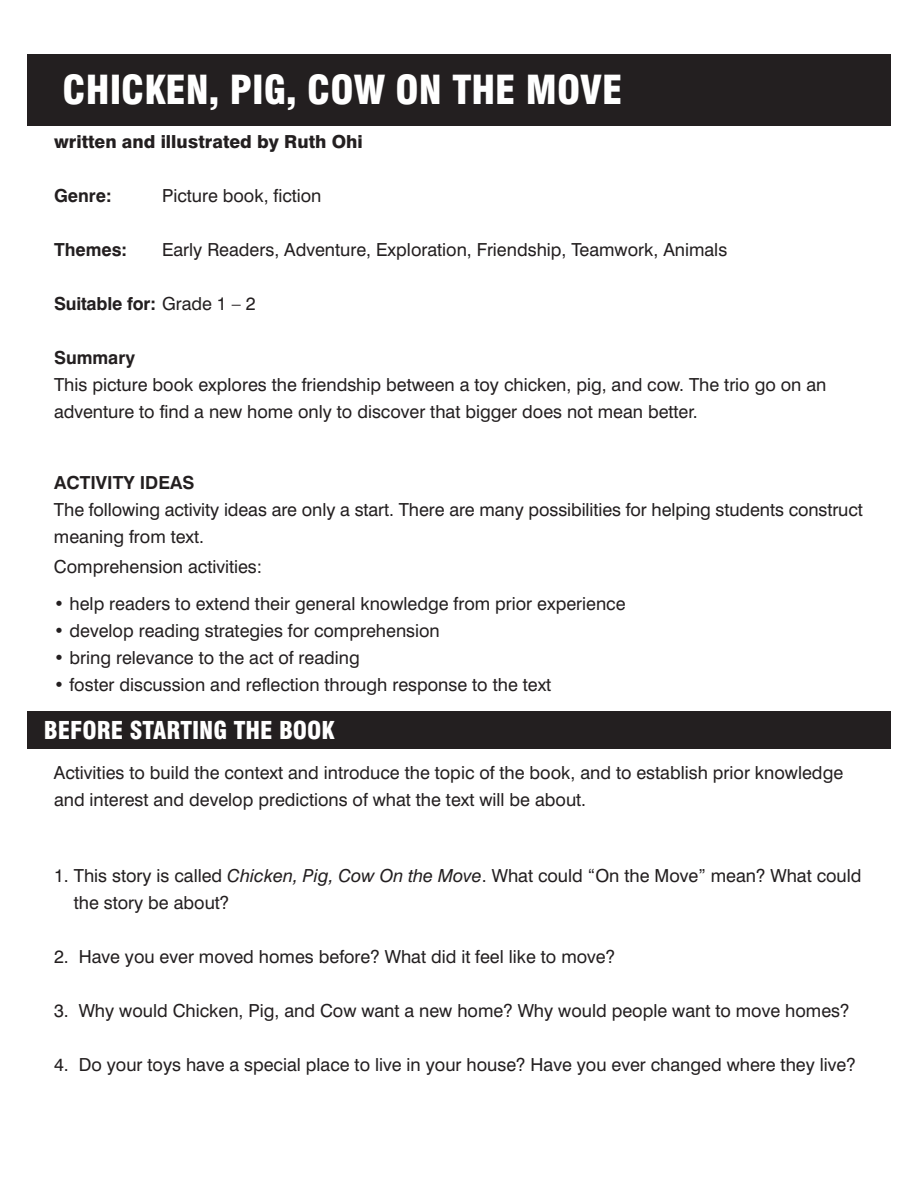
<style>
.page{position:relative;width:918px;height:1188px;background:#fff}
.page>*{position:absolute;margin:0;border:0;box-sizing:border-box;transform-origin:0 0}
.t1{font:900 condensed 39px "Swiss 721 BT";color:#fff}
.t2{font:900 condensed 24px "Swiss 721 BT";color:#fff}
.t3{font:18px/27px "Swiss 721 BT";color:#231f20}
.t4{font:700 18px "Swiss 721 BT";color:#231f20}
.t5{font:800 18px "Swiss 721 BT";color:#231f20}
.s1{font-weight:400}
.s2{font-style:italic}
</style>
<div class="page">
<div style="left:27px;top:711px;width:864px;height:37px;background:#231f20"></div>
<div style="left:27px;top:54px;width:864px;height:72px;background:#231f20"></div>
<h1 class="t1" style="left:63px;top:74px;width:561px">CHICKEN, PIG, COW ON THE MOVE</h1>
<p class="t5" style="left:54px;top:135px;width:310px">written and illustrated by Ruth Ohi</p>
<p class="t4" style="left:54px;top:189px;width:59px">Genre:</p>
<p class="t3" style="left:162px;top:184px;width:161px">Picture book, fiction</p>
<p class="t4" style="left:54px;top:243px;width:75px">Themes:</p>
<p class="t3" style="left:162px;top:238px;width:567px">Early Readers, Adventure, Exploration, Friendship, Teamwork, Animals</p>
<p class="t4" style="left:54px;top:297px;width:203px">Suitable for: <span class="s1">Grade 1 – 2</span></p>
<p class="t4" style="left:54px;top:351px;width:83px">Summary</p>
<p class="t3" style="left:54px;top:373px;width:774px">This picture book explores the friendship between a toy chicken, pig, and cow. The trio go on an adventure to find a new home only to discover that bigger does not mean better.</p>
<p class="t4" style="left:54px;top:476px;width:142px">ACTIVITY IDEAS</p>
<p class="t3" style="left:54px;top:497px;width:810px">The following activity ideas are only a start. There are many possibilities for helping students construct meaning from text.</p>
<p class="t3" style="left:54px;top:554px;width:210px">Comprehension activities:</p>
<p class="t3" style="left:54px;top:592px;width:573px">• help readers to extend their general knowledge from prior experience</p>
<p class="t3" style="left:54px;top:619px;width:387px">• develop reading strategies for comprehension</p>
<p class="t3" style="left:54px;top:646px;width:307px">• bring relevance to the act of reading</p>
<p class="t3" style="left:54px;top:673px;width:499px">• foster discussion and reflection through response to the text</p>
<h2 class="t2" style="left:44px;top:721px;width:292px">BEFORE STARTING THE BOOK</h2>
<p class="t3" style="left:54px;top:761px;width:791px">Activities to build the context and introduce the topic of the book, and to establish prior knowledge and interest and develop predictions of what the text will be about.</p>
<p class="t3" style="left:74px;top:864px;width:789px;text-indent:-20px">1. This story is called <span class="s2">Chicken, Pig, Cow On the Move</span>. What could “On the Move” mean? What could the story be about?</p>
<p class="t3" style="left:54px;top:945px;width:563px">2. Have you ever moved homes before? What did it feel like to move?</p>
<p class="t3" style="left:54px;top:999px;width:797px">3. Why would Chicken, Pig, and Cow want a new home? Why would people want to move homes?</p>
<p class="t3" style="left:54px;top:1053px;width:803px">4. Do your toys have a special place to live in your house? Have you ever changed where they live?</p>
</div>
